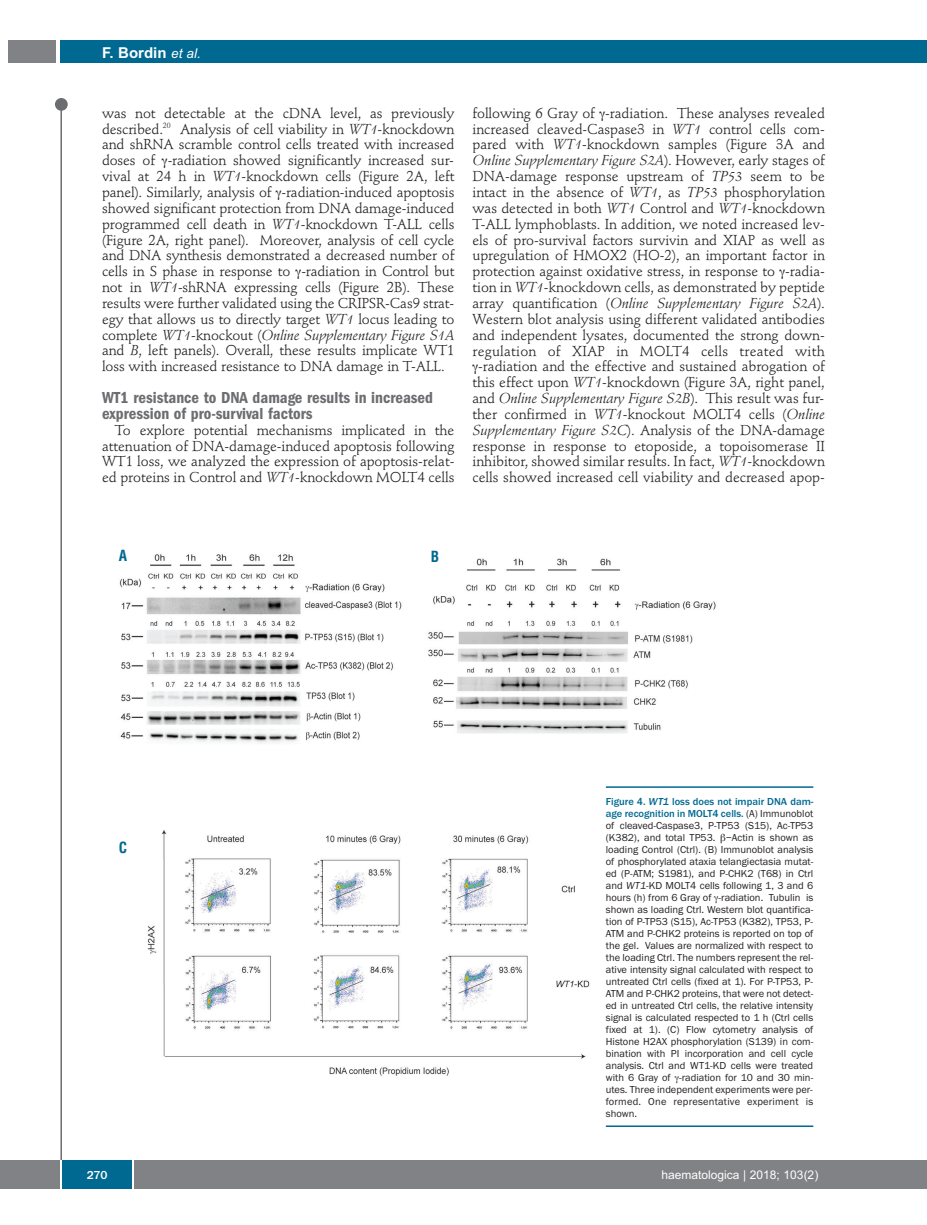
<style>
.page{position:relative;width:927px;height:1225px;background:#fff}
.page>*{position:absolute;margin:0;border:0;box-sizing:border-box;transform-origin:0 0}
.t1{font:600 condensed 16.5px/15.9px "Franklin Gothic";color:#6c6d70}
.t2{font:700 15px "Arial";color:#fff}
.t3{font:700 condensed 15px "Helvetica";color:#006991}
.t4{font:14.25px/15.9px "Stempel Schneidler";letter-spacing:-.005em;color:#231f20;text-align:justify}
.t5{font:12px "Arial";color:#fff}
.t6{font:500 12px "Franklin Gothic";color:#fff}
.t7{font:10.5px/12px "Franklin Gothic";letter-spacing:.02em;color:#231f20;text-align:justify}
.s1{font-weight:400;font-style:italic;font-size:13.5px}
.s2{font-style:italic}
.s3{font-weight:500;color:#006991}
.s4{font-weight:500;font-style:italic;color:#006991}
</style>
<div class="page">
<div style="left:911px;top:40px;width:16px;height:22px;background:#006991"></div>
<div style="left:910px;top:1160px;width:17px;height:28px;background:#808285"></div>
<div style="left:55px;top:98px;width:13px;height:13px;background:#6c6d70;border-radius:50%"></div>
<hr style="left:60px;top:101px;width:2px;height:1061px;background:#6c6d70">
<div style="left:60px;top:40px;width:852px;height:22px;background:#006991"></div>
<div style="left:9px;top:40px;width:47px;height:22px;background:#808285"></div>
<div style="left:0;top:1160px;width:911px;height:28px;background:#808285"></div>
<div style="left:62px;top:1160px;width:71px;height:28px;background:#006991"></div>
<hr style="left:60px;top:1160px;width:2px;height:28px;background:#fff">
<svg style="left:133px;top:1160px;width:1px;height:28px"></svg>
<img style="left:119px;top:554px;width:597px;height:522px">
<hr style="left:606px;top:786px;width:207px;height:2px;background:#006991">
<hr style="left:606px;top:1125px;width:207px;height:2px;background:#006991">
<svg style="left:714px;top:896px;width:2px;height:7px"></svg>
<p class="t2" style="left:102px;top:44px;width:100px">F. Bordin <span class="s1">et al.</span></p>
<p class="t4" style="left:102px;top:106px;width:354px">was not detectable at the cDNA level, as previously described.<sup>20</sup> Analysis of cell viability in <span class="s2">WT1</span>-knockdown and shRNA scramble control cells treated with increased doses of -radiation showed significantly increased sur&shy;vival at 24 h in <span class="s2">WT1</span>-knockdown cells (Figure 2A, left panel). Similarly, analysis of -radiation-induced apoptosis showed significant protection from DNA damage-induced programmed cell death in <span class="s2">WT1</span>-knockdown T-ALL cells (Figure 2A, right panel). Moreover, analysis of cell cycle and DNA synthesis demonstrated a decreased number of cells in S phase in response to -radiation in Control but not in <span class="s2">WT1</span>-shRNA expressing cells (Figure 2B). These results were further validated using the CRIPSR-Cas9 strat&shy;egy that allows us to directly target <span class="s2">WT1</span> locus leading to complete <span class="s2">WT1</span>-knockout (<span class="s2">Online Supplementary Figure S1A </span>and <span class="s2">B</span>, left panels). Overall, these results implicate WT1 loss with increased resistance to DNA damage in T-ALL.</p>
<p class="t1" style="left:102px;top:391px;width:333px">WT1 resistance to DNA damage results in increased expression of pro-survival factors</p>
<p class="t4" style="left:102px;top:423px;width:354px;text-indent:13px">To explore potential mechanisms implicated in the attenuation of DNA-damage-induced apoptosis following WT1 loss, we analyzed the expression of apoptosis-relat&shy;ed proteins in Control and <span class="s2">WT1</span>-knockdown MOLT4 cells</p>
<p class="t4" style="left:472px;top:106px;width:354px;text-align:center">following 6 Gray of -radiation. These analyses revealed increased cleaved-Caspase3 in <span class="s2">WT1</span> control cells com&shy;pared with <span class="s2">WT1</span>-knockdown samples (Figure 3A and <span class="s2">Online Supplementary Figure S2A</span>). However, early stages of DNA-damage response upstream of <span class="s2">TP53</span> seem to be intact in the absence of <span class="s2">WT1</span>, as <span class="s2">TP53</span> phosphorylation was detected in both <span class="s2">WT1</span> Control and <span class="s2">WT1</span>-knockdown T-ALL lymphoblasts. In addition, we noted increased lev&shy;els of pro-survival factors survivin and XIAP as well as upregulation of HMOX2 (HO-2), an important factor in protection against oxidative stress, in response to -radia&shy;tion in <span class="s2">WT1</span>-knockdown cells, as demonstrated by peptide array quantification (<span class="s2">Online Supplementary Figure S2A</span>).<br>Western blot analysis using different validated antibodies and independent lysates, documented the strong down&shy;regulation of XIAP in MOLT4 cells treated with -radiation and the effective and sustained abrogation of this effect upon <span class="s2">WT1</span>-knockdown (Figure 3A, right panel, and <span class="s2">Online Supplementary Figure S2B</span>). This result was fur&shy;ther confirmed in <span class="s2">WT1</span>-knockout MOLT4 cells (<span class="s2">Online Supplementary Figure S2C</span>). Analysis of the DNA-damage response in response to etoposide, a topoisomerase II inhibitor, showed similar results. In fact, <span class="s2">WT1</span>-knockdown cells showed increased cell viability and decreased apop-</p>
<p class="t3" style="left:119px;top:546px;width:10px">A</p>
<p class="t3" style="left:431px;top:548px;width:10px">B</p>
<p class="t3" style="left:119px;top:839px;width:10px">C</p>
<p class="t7" style="left:606px;top:795px;width:209px"><span class="s3">Figure 4.</span> <span class="s4">WT1</span> <span class="s3">loss does not impair DNA dam&shy;age recognition in MOLT4 cells.</span> (A) Immunoblot of cleaved-Caspase3, P-TP53 (S15), Ac-TP53 (K382), and total TP53. −Actin is shown as loading Control (Ctrl). (B) Immunoblot analysis of phosphorylated ataxia telangiectasia mutat&shy;ed (P-ATM; S1981), and P-CHK2 (T68) in Ctrl and <span class="s2">WT1</span>-KD MOLT4 cells following 1, 3 and 6 hours (h) from 6 Gray of -radiation. Tubulin is shown as loading Ctrl. Western blot quantifica&shy;tion of P-TP53 (S15), Ac-TP53 (K382), TP53, P-ATM and P-CHK2 proteins is reported on top of the gel. Values are normalized with respect to the loading Ctrl. The numbers represent the rel&shy;ative intensity signal calculated with respect to untreated Ctrl cells (fixed at 1). For P-TP53, P-ATM and P-CHK2 proteins, that were not detect&shy;ed in untreated Ctrl cells, the relative intensity signal is calculated respected to 1 h (Ctrl cells fixed at 1). (C) Flow cytometry analysis of Histone H2AX phosphorylation (S139) in com&shy;bination with PI incorporation and cell cycle analysis. Ctrl and WT1-KD cells were treated with 6 Gray of -radiation for 10 and 30 min&shy;utes. Three independent experiments were per&shy;formed. One representative experiment is shown.</p>
<p class="t6" style="left:87px;top:1167px;width:22px">270</p>
<p class="t5" style="left:661px;top:1167px;width:158px">haematologica | 2018; 103(2)</p>
</div>
